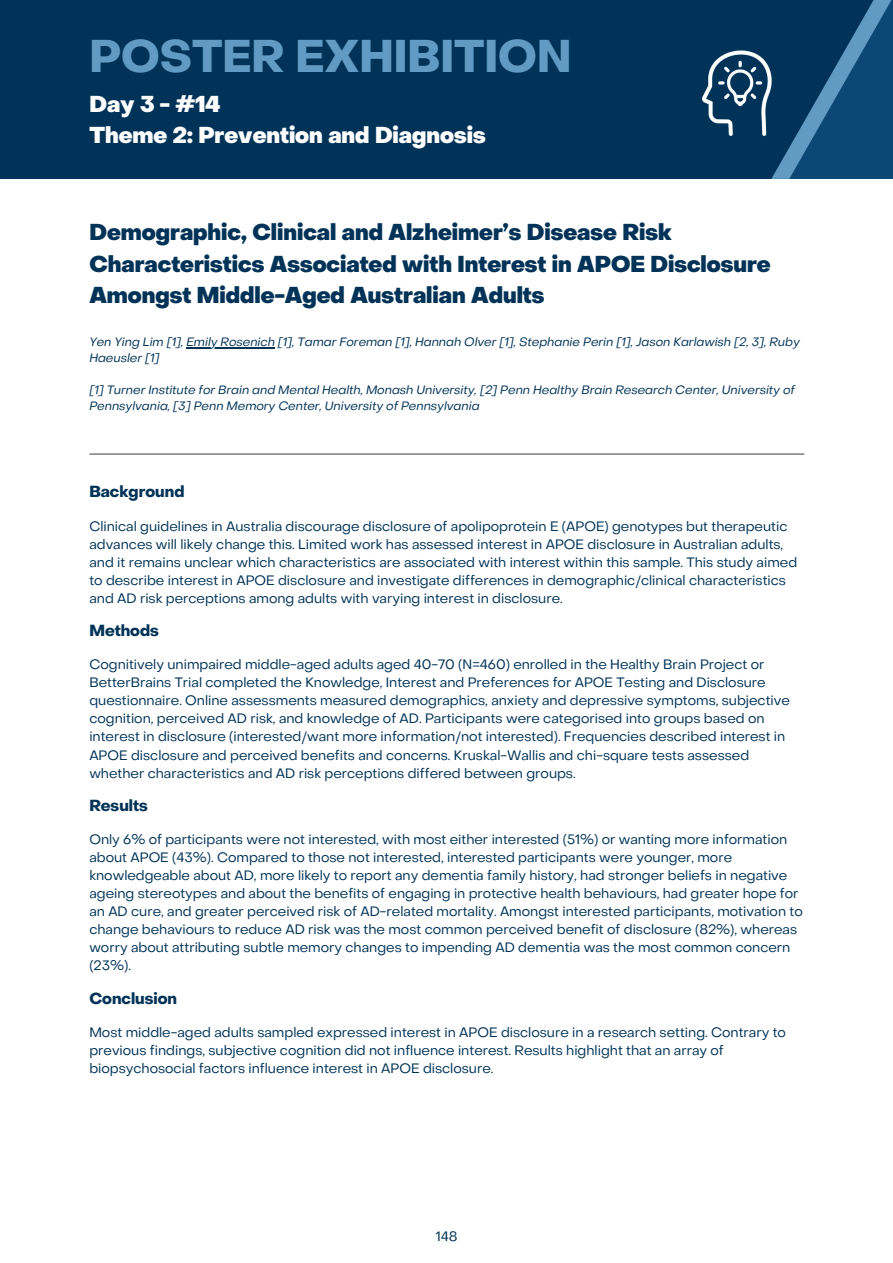
<style>
.page{position:relative;width:893px;height:1263px;background:#fff}
.page>*{position:absolute;margin:0;border:0;box-sizing:border-box;transform-origin:0 0}
.t1{font:700 45px "Object Sans";color:#619ac2}
.t2{font:800 22.5px/31.5px "Object Sans";color:#003357}
.t3{font:800 22.5px "Object Sans";color:#fff}
.t4{font:700 15.75px "Object Sans";color:#003357}
.t5{font:13.5px/18px "Object Sans";color:#003357}
.t6{font:italic 12px "Object Sans";color:#003357}
</style>
<div class="page">
<div style="left:0;top:0;width:892px;height:179px;background:#003357"></div>
<svg style="left:771px;top:148px;width:18px;height:31px"></svg>
<svg style="left:789px;top:0;width:103px;height:179px;fill:#0b4876"></svg>
<hr style="left:89px;top:453px;width:715px;height:1px;background:#545454">
<hr style="left:186px;top:347px;width:89px;height:1px;background:#003357">
<img style="left:702px;top:50px;width:70px;height:86px">
<p class="t1" style="left:89px;top:38px;width:483px">POSTER EXHIBITION</p>
<h3 class="t3" style="left:89px;top:95px;width:132px">Day 3 - #14</h3>
<h4 class="t3" style="left:89px;top:126px;width:398px">Theme 2: Prevention and Diagnosis</h4>
<p class="t2" style="left:89px;top:219px;width:682px">Demographic, Clinical and Alzheimer’s Disease Risk<br>Characteristics Associated with Interest in APOE Disclosure<br>Amongst Middle-Aged Australian Adults</p>
<h3 class="t6" style="left:89px;top:337px;width:712px">Yen Ying Lim [1], Emily Rosenich [1], Tamar Foreman [1], Hannah Olver [1], Stephanie Perin [1], Jason Karlawish [2, 3], Ruby</h3>
<h4 class="t6" style="left:89px;top:353px;width:72px">Haeusler [1]</h4>
<h4 class="t6" style="left:89px;top:385px;width:707px">[1] Turner Institute for Brain and Mental Health, Monash University, [2] Penn Healthy Brain Research Center, University of</h4>
<h3 class="t6" style="left:89px;top:401px;width:391px">Pennsylvania, [3] Penn Memory Center, University of Pennsylvania</h3>
<h2 class="t4" style="left:89px;top:485px;width:97px">Background</h2>
<h2 class="t5" style="left:89px;top:518px;width:709px">Clinical guidelines in Australia discourage disclosure of apolipoprotein E (APOE) genotypes but therapeutic advances will likely change this. Limited work has assessed interest in APOE disclosure in Australian adults, and it remains unclear which characteristics are associated with interest within this sample. This study aimed to describe interest in APOE disclosure and investigate differences in demographic/clinical characteristics and AD risk perceptions among adults with varying interest in disclosure.</h2>
<h2 class="t4" style="left:89px;top:624px;width:71px">Methods</h2>
<h1 class="t5" style="left:89px;top:657px;width:702px">Cognitively unimpaired middle-aged adults aged 40-70 (N=460) enrolled in the Healthy Brain Project or BetterBrains Trial completed the Knowledge, Interest and Preferences for APOE Testing and Disclosure questionnaire. Online assessments measured demographics, anxiety and depressive symptoms, subjective cognition, perceived AD risk, and knowledge of AD. Participants were categorised into groups based on interest in disclosure (interested/want more information/not interested). Frequencies described interest in APOE disclosure and perceived benefits and concerns. Kruskal-Wallis and chi-square tests assessed whether characteristics and AD risk perceptions differed between groups.</h1>
<p class="t4" style="left:89px;top:798px;width:60px">Results</p>
<p class="t5" style="left:89px;top:831px;width:715px">Only 6% of participants were not interested, with most either interested (51%) or wanting more information about APOE (43%). Compared to those not interested, interested participants were younger, more knowledgeable about AD, more likely to report any dementia family history, had stronger beliefs in negative ageing stereotypes and about the benefits of engaging in protective health behaviours, had greater hope for an AD cure, and greater perceived risk of AD-related mortality. Amongst interested participants, motivation to change behaviours to reduce AD risk was the most common perceived benefit of disclosure (82%), whereas worry about attributing subtle memory changes to impending AD dementia was the most common concern (23%).</p>
<h4 class="t4" style="left:89px;top:991px;width:89px">Conclusion</h4>
<h3 class="t5" style="left:89px;top:1024px;width:698px">Most middle-aged adults sampled expressed interest in APOE disclosure in a research setting. Contrary to previous findings, subjective cognition did not influence interest. Results highlight that an array of biopsychosocial factors influence interest in APOE disclosure.</h3>
<p class="t5" style="left:436px;top:1228px;width:23px">148</p>
</div>
